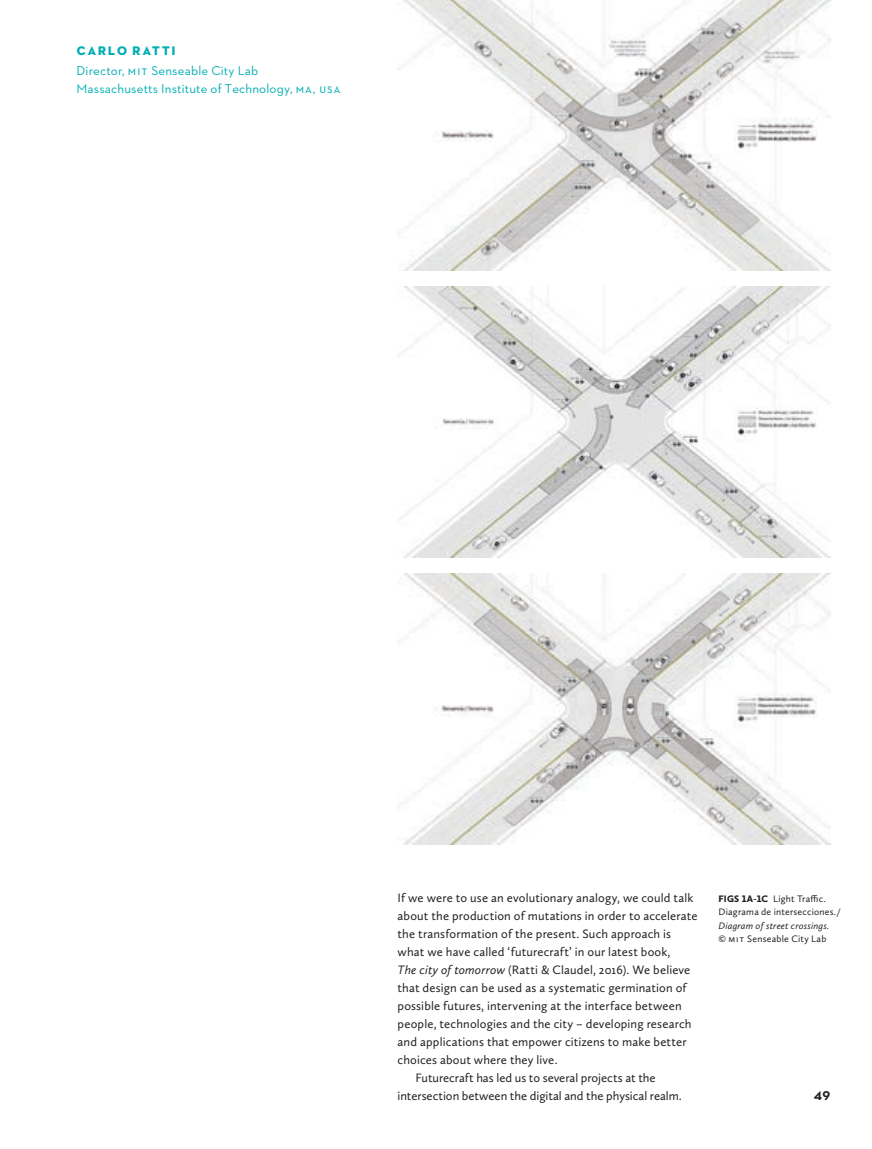
<style>
.page{position:relative;width:872px;height:1149px;background:#fff}
.page>*{position:absolute;margin:0;border:0;box-sizing:border-box;transform-origin:0 0}
.Texto_sangría{font:700 16.5px "Neutraface 2 Text";letter-spacing:.085em;color:#00aeb3}
.Texto_sangría-2{font:13.05px/18px "Neutraface 2 Text";letter-spacing:.01em;color:#00aeb3}
.t1{font:700 13.05px "Neutraface 2 Text";color:#231f20}
.Texto_sin_sangrí{font:12.6px/18px "Calluna Sans";letter-spacing:.01em;color:#231f20}
.Texto_sangría-3{font:12.6px/18px "Calluna Sans";letter-spacing:-.005em;color:#231f20}
.Figuras_Nested{font:9.75px/13.5px "Calluna Sans";letter-spacing:.02em;color:#231f20}
.s1{font-style:italic}
.s2{font-weight:900}
</style>
<div class="page">
<img style="left:397px;top:0;width:433px;height:270px">
<img style="left:397px;top:287px;width:433px;height:270px">
<img style="left:397px;top:573px;width:433px;height:271px">
<p class="Texto_sangría" style="left:77px;top:39px;width:100px">carlo ratti</p>
<p class="Texto_sangría-2" style="left:77px;top:61px;width:265px">Director, mit Senseable City Lab<br>Massachusetts institute of technology, ma, usa</p>
<p class="Texto_sin_sangrí" style="left:397px;top:888px;width:301px">If we were to use an evolutionary analogy, we could talk about the production of mutations in order to accelerate the transformation of the present. Such approach is what we have called ‘futurecraft’ in our latest book,<br><span class="s1">The city of tomorrow</span> (Ratti &amp; Claudel, 2016). We believe that design can be used as a systematic germination of possible futures, intervening at the interface between people, technologies and the city – developing research and applications that empower citizens to make better choices about where they live.</p>
<p class="Texto_sangría-3" style="left:397px;top:1068px;width:286px;text-indent:18px">Futurecraft has led us to several projects at the intersection between the digital and the physical realm.</p>
<p class="Figuras_Nested" style="left:718px;top:891px;width:109px"><span class="s2">FIGS 1A-1C</span> Light Traffic.</p>
<p class="Figuras_Nested" style="left:718px;top:904px;width:124px">Diagrama de intersecciones. /<br><span class="s1">Diagram of street crossings.</span></p>
<p class="Figuras_Nested" style="left:718px;top:931px;width:16px">© MIT</p>
<p class="Figuras_Nested" style="left:747px;top:931px;width:81px">Senseable City Lab</p>
<p class="t1" style="left:814px;top:1086px;width:18px">49</p>
</div>
